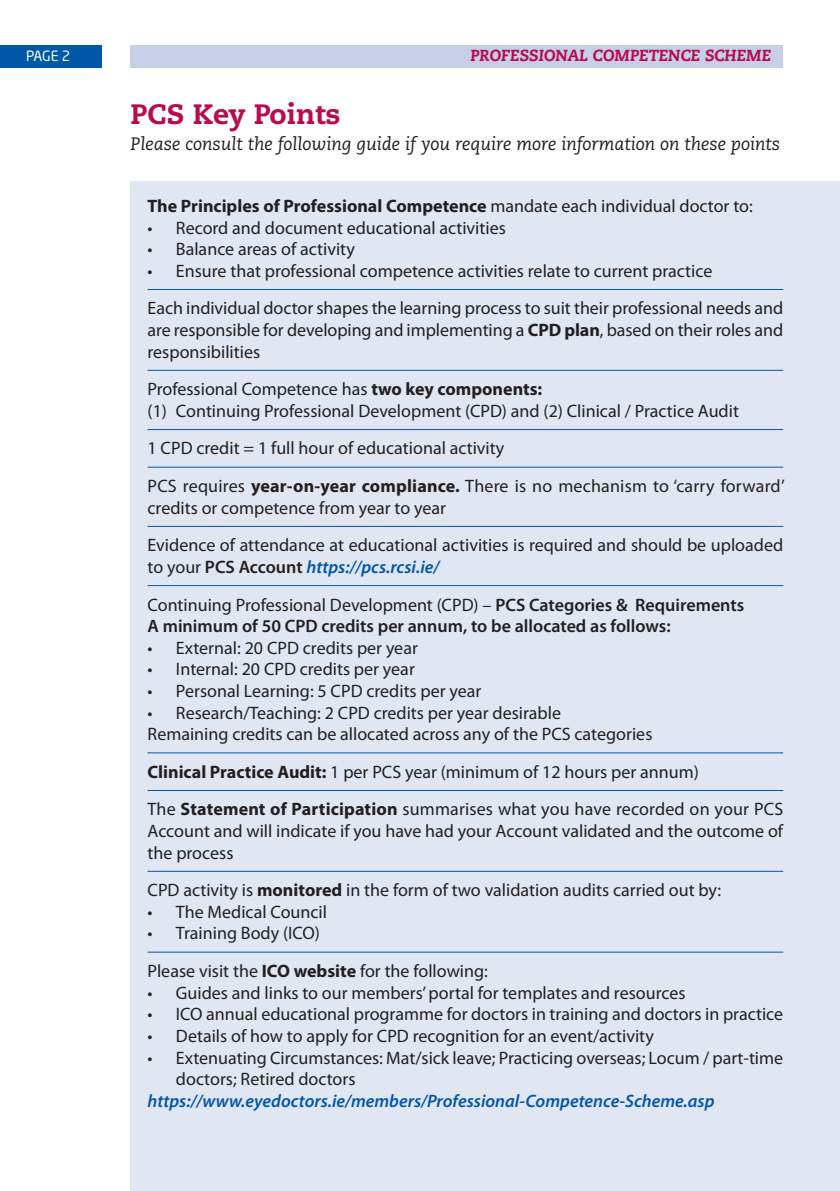
<style>
.page{position:relative;width:840px;height:1191px;background:#fff}
.page>*{position:absolute;margin:0;border:0;box-sizing:border-box;transform-origin:0 0}
.t1{font:800 28px "Caecilia";color:#b80a4d}
.t2{font:18px/37.6px "Myriad Pro";color:#231f20}
.t3{font:italic 18px "Caecilia";color:#231f20}
.t4{font:italic 600 18px "Myriad Pro";color:#0157a8}
.t5{font:700 18px "Myriad Pro";color:#231f20}
.t6{font:600 18px "Myriad Pro";color:#231f20}
.t7{font:italic 800 16px "Caecilia";color:#b80a4d}
.t8{font:14px "Neo Sans";color:#fff}
.s1{font-weight:400}
.s2{font-weight:700}
.s3{font-weight:600}
.s4{font-weight:600;font-style:italic;color:#0157a8}
</style>
<div class="page">
<div style="left:130px;top:181px;width:709px;height:1010px;background:#e1e6f3"></div>
<div style="left:0;top:45px;width:102px;height:23px;background:#0157a8"></div>
<div style="left:130px;top:45px;width:652px;height:23px;background:#c7cee7"></div>
<hr style="left:147px;top:289px;width:635px;height:1px;background:#0157a8">
<hr style="left:147px;top:370px;width:635px;height:1px;background:#0157a8">
<hr style="left:147px;top:429px;width:635px;height:1px;background:#0157a8">
<hr style="left:147px;top:466px;width:635px;height:1px;background:#0157a8">
<hr style="left:147px;top:526px;width:635px;height:1px;background:#0157a8">
<hr style="left:147px;top:585px;width:635px;height:1px;background:#0157a8">
<hr style="left:147px;top:752px;width:635px;height:1px;background:#0157a8">
<hr style="left:147px;top:790px;width:635px;height:1px;background:#0157a8">
<hr style="left:147px;top:870px;width:635px;height:1px;background:#0157a8">
<hr style="left:147px;top:951px;width:635px;height:1px;background:#0157a8">
<p class="t8" style="left:26px;top:48px;width:46px">PAGE 2</p>
<p class="t7" style="left:470px;top:49px;width:302px">PROFESSIONAL COMPETENCE SCHEME</p>
<h1 class="t1" style="left:130px;top:102px;width:211px">PCS Key Points</h1>
<p class="t3" style="left:130px;top:136px;width:651px">Please consult the following guide if you require more information on these points</p>
<p class="t5" style="left:147px;top:199px;width:606px">The Principles of Professional Competence <span class="s1">mandate each individual doctor to:</span></p>
<p class="t2" style="left:147px;top:210px;width:359px">• Record and document educational activities</p>
<p class="t2" style="left:147px;top:232px;width:209px">• Balance areas of activity</p>
<p class="t2" style="left:147px;top:253px;width:636px">• Ensure that professional competence activities relate to current practice<br>Each individual doctor shapes the learning process to suit their professional needs and</p>
<p class="t2" style="left:147px;top:321px;width:636px;line-height:21.6px">are responsible for developing and implementing a <span class="s2">CPD plan</span>, based on their roles and responsibilities</p>
<p class="t2" style="left:147px;top:380px;width:592px;line-height:21.6px">Professional Competence has <span class="s2">two key components:<br></span>(1) Continuing Professional Development (CPD) and (2) Clinical / Practice Audit</p>
<p class="t2" style="left:147px;top:431px;width:638px">1 CPD credit = 1 full hour of educational activity<br>PCS requires <span class="s2">year-on-year compliance.</span> There is no mechanism to ‘carry forward’</p>
<p class="t2" style="left:147px;top:490px;width:636px">credits or competence from year to year<br>Evidence of attendance at educational activities is required and should be uploaded</p>
<p class="t2" style="left:147px;top:549px;width:598px">to your <span class="s3">PCS Account</span> <span class="s4">https://pcs.rcsi.ie/<br></span>Continuing Professional Development (CPD) – <span class="s3">PCS Categories &amp; Requirements</span></p>
<p class="t6" style="left:147px;top:619px;width:524px">A minimum of 50 CPD credits per annum, to be allocated as follows:</p>
<p class="t2" style="left:147px;top:630px;width:272px">• External: 20 CPD credits per year</p>
<p class="t2" style="left:147px;top:652px;width:269px">• Internal: 20 CPD credits per year</p>
<p class="t2" style="left:147px;top:673px;width:335px">• Personal Learning: 5 CPD credits per year</p>
<p class="t2" style="left:147px;top:703px;width:506px;line-height:21.6px">• Research/Teaching: 2 CPD credits per year desirable<br>Remaining credits can be allocated across any of the PCS categories</p>
<p class="t2" style="left:147px;top:754px;width:636px"><span class="s2">Clinical Practice Audit:</span> 1 per PCS year (minimum of 12 hours per annum)<br>The <span class="s2">Statement of Participation</span> summarises what you have recorded on your PCS</p>
<p class="t2" style="left:147px;top:821px;width:636px;line-height:21.6px">Account and will indicate if you have had your Account validated and the outcome of the process</p>
<p class="t2" style="left:147px;top:873px;width:575px">CPD activity is <span class="s2">monitored</span> in the form of two validation audits carried out by:</p>
<p class="t2" style="left:147px;top:894px;width:181px">• The Medical Council</p>
<p class="t2" style="left:147px;top:916px;width:342px">• Training Body (ICO)<br>Please visit the <span class="s2">ICO website</span> for the following:</p>
<p class="t2" style="left:147px;top:975px;width:539px">• Guides and links to our members’portal for templates and resources</p>
<p class="t2" style="left:147px;top:997px;width:636px">• ICO annual educational programme for doctors in training and doctors in practice</p>
<p class="t2" style="left:147px;top:1018px;width:507px">• Details of how to apply for CPD recognition for an event/activity</p>
<p class="t2" style="left:176px;top:1048px;width:608px;line-height:21.6px;text-indent:-28px">• Extenuating Circumstances: Mat/sick leave; Practicing overseas; Locum / part-time doctors; Retired doctors</p>
<p class="t4" style="left:147px;top:1094px;width:568px">https://www.eyedoctors.ie/members/Professional-Competence-Scheme.asp</p>
</div>
